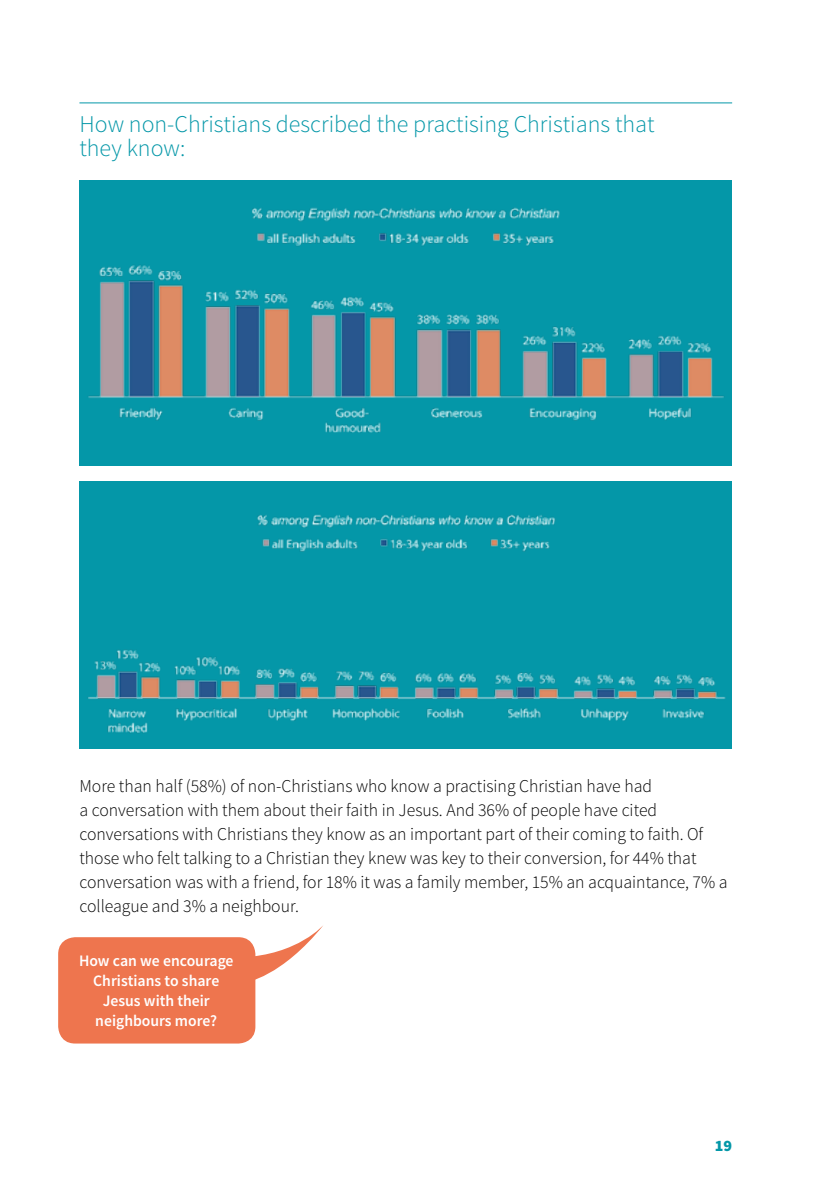
<style>
.page{position:relative;width:840px;height:1191px;background:#fff}
.page>*{position:absolute;margin:0;border:0;box-sizing:border-box;transform-origin:0 0}
.t1{font:300 24px/24px "Source Sans Pro";color:#0497a8}
.t2{font:300 18px/24px "Source Sans Pro";color:#000}
.t3{font:600 16px/20px "Source Sans Pro";color:#fff;text-align:center}
.t4{font:900 16px "Source Sans Pro";color:#0497a8}
</style>
<div class="page">
<svg style="left:242px;top:926px;width:81px;height:56px"></svg>
<hr style="left:79px;top:102px;width:652px;height:1px;background:#0497a8">
<img style="left:79px;top:180px;width:652px;height:285px">
<img style="left:79px;top:481px;width:652px;height:267px">
<div style="left:58px;top:937px;width:197px;height:106px;background:#ee754e;border-radius:17px"></div>
<h1 class="t1" style="left:79px;top:112px;width:576px">How non-Christians described the practising Christians that they know:</h1>
<p class="t2" style="left:79px;top:774px;width:649px">More than half (58%) of non-Christians who know a practising Christian have had<br>a conversation with them about their faith in Jesus. And 36% of people have cited conversations with Christians they know as an important part of their coming to faith. Of those who felt talking to a Christian they knew was key to their conversion, for 44% that conversation was with a friend, for 18% it was a family member, 15% an acquaintance, 7% a colleague and 3% a neighbour.</p>
<p class="t3" style="left:79px;top:951px;width:156px">How can we encourage<br>Christians to share<br>Jesus with their neighbours more?</p>
<p class="t4" style="left:714px;top:1134px;width:19px">19</p>
</div>
